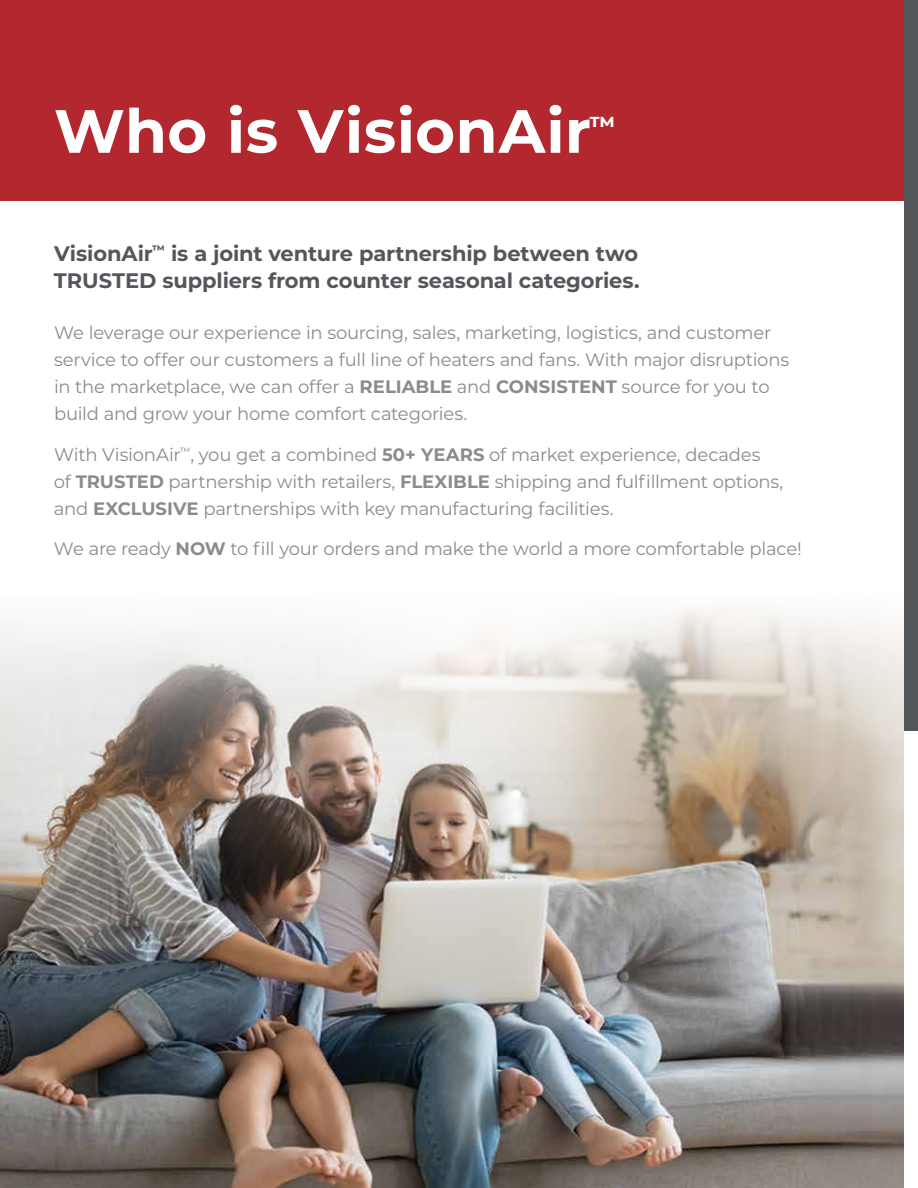
<style>
.page{position:relative;width:918px;height:1188px;background:#fff}
.page>*{position:absolute;margin:0;border:0;box-sizing:border-box;transform-origin:0 0}
.t1{font:700 60.9px "Montserrat";letter-spacing:.01em;color:#fff}
.t2{font:700 24.45px "Montserrat";color:#fff}
.t3{font:700 21px/27px "Montserrat";letter-spacing:-.005em;color:#55565b}
.t4{font:18px/27px "Montserrat";letter-spacing:-.015em;color:#898b8e}
.s1{font-weight:700}
</style>
<div class="page">
<div style="left:0;top:0;width:918px;height:201px;background:#b2282e"></div>
<img style="left:0;top:609px;width:904px;height:579px">
<div style="left:904px;top:0;width:14px;height:760px;background:#53575a"></div>
<div style="left:904px;top:731px;width:14px;height:457px;background:#fff"></div>
<h1 class="t1" style="left:54px;top:87px;width:539px">Who is VisionAir</h1>
<h2 class="t2" style="left:590px;top:108px;width:27px">™</h2>
<p class="t3" style="left:54px;top:239px;width:587px">VisionAir<sup>™</sup> is a joint venture partnership between two<br>TRUSTED suppliers from counter seasonal categories.</p>
<p class="t4" style="left:54px;top:319px;width:737px">We leverage our experience in sourcing, sales, marketing, logistics, and customer service to offer our customers a full line of heaters and fans. With major disruptions in the marketplace, we can offer a <span class="s1">RELIABLE</span> and <span class="s1">CONSISTENT</span> source for you to build and grow your home comfort categories.</p>
<p class="t4" style="left:54px;top:440px;width:731px">With VisionAir<sup>™</sup>, you get a combined <span class="s1">50+ YEARS</span> of market experience, decades<br>of <span class="s1">TRUSTED</span> partnership with retailers, <span class="s1">FLEXIBLE</span> shipping and fulfillment options, and <span class="s1">EXCLUSIVE</span> partnerships with key manufacturing facilities.</p>
<p class="t4" style="left:54px;top:535px;width:749px">We are ready <span class="s1">NOW</span> to fill your orders and make the world a more comfortable place!</p>
</div>
